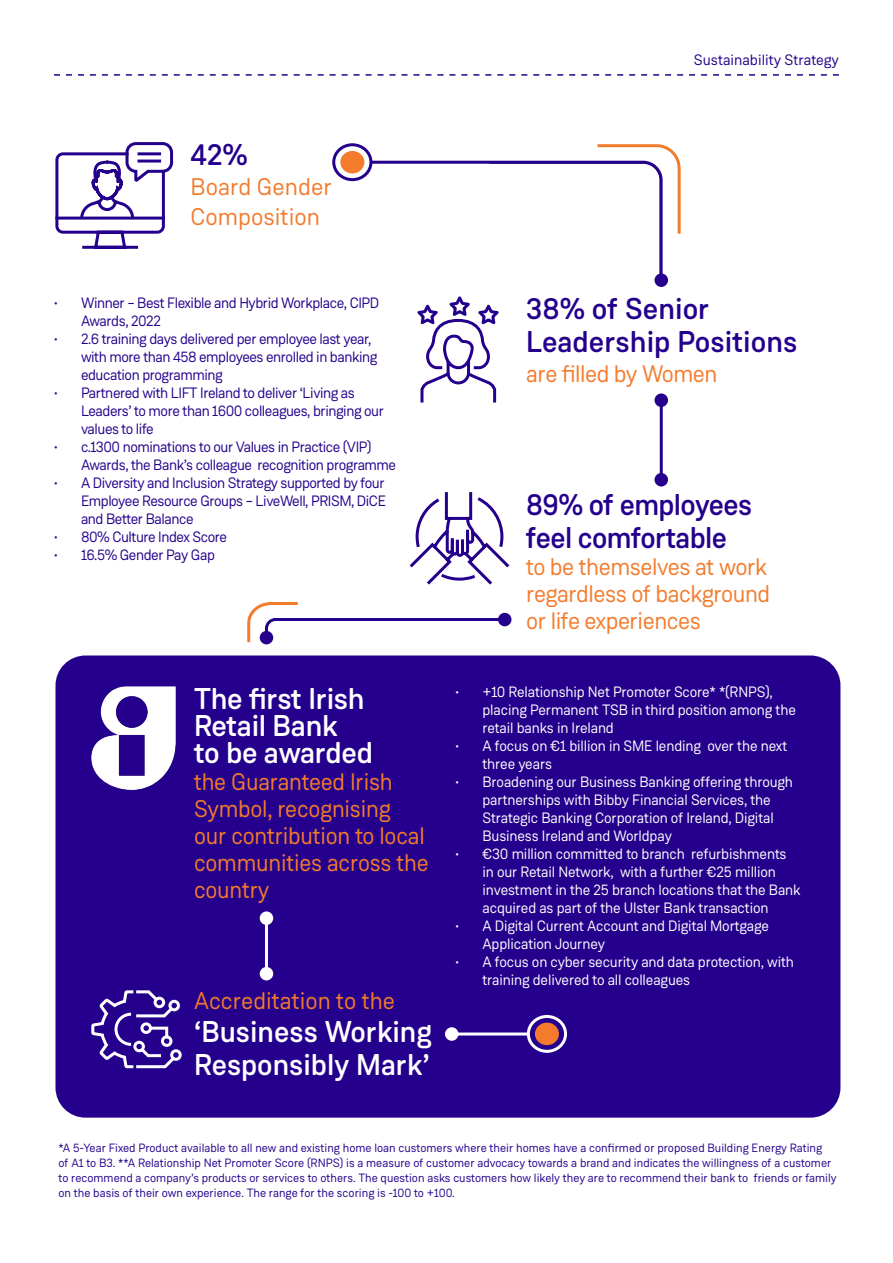
<style>
.page{position:relative;width:893px;height:1263px;background:#fff}
.page>*{position:absolute;margin:0;border:0;box-sizing:border-box;transform-origin:0 0}
.t1{font:500 30px/27px "Weissenhof Grotesk";letter-spacing:-.01em;color:#fff}
.t2{font:500 30px/33px "Weissenhof Grotesk";letter-spacing:-.015em;color:#24008c}
.t3{font:24px/27px "Weissenhof Grotesk";letter-spacing:-.01em;color:#f47b2c}
.t4{font:15px/18px "Weissenhof Grotesk";letter-spacing:-.01em;color:#fff}
.t5{font:15px/18px "Weissenhof Grotesk";letter-spacing:-.03em;color:#24008c}
.t6{font:15px "Weissenhof Grotesk";color:#24008c}
.t7{font:12px/15px "Weissenhof Grotesk";color:#24008c}
</style>
<div class="page">
<svg style="left:54px;top:74px;width:785px;height:2px"></svg>
<div style="left:340px;top:151px;width:24px;height:22px;background:#f47b2c;border-radius:50%"></div>
<div style="left:332px;top:143px;width:40px;height:38px;border:3px solid #24008c;border-radius:50%"></div>
<div style="left:56px;top:655px;width:784px;height:463px;background:#24008c;border-radius:30px"></div>
<hr style="left:265px;top:918px;width:3px;height:54px;background:#fff">
<div style="left:260px;top:967px;width:13px;height:13px;background:#fff;border-radius:50%"></div>
<div style="left:260px;top:911px;width:13px;height:14px;background:#fff;border-radius:50%"></div>
<hr style="left:660px;top:402px;width:3px;height:75px;background:#24008c">
<div style="left:654px;top:473px;width:14px;height:13px;background:#24008c;border-radius:50%"></div>
<div style="left:654px;top:393px;width:14px;height:14px;background:#24008c;border-radius:50%"></div>
<div style="left:498px;top:613px;width:13px;height:13px;background:#24008c;border-radius:50%"></div>
<svg style="left:247px;top:602px;width:261px;height:43px"></svg>
<div style="left:535px;top:1023px;width:24px;height:22px;background:#f47b2c;border-radius:50%"></div>
<div style="left:527px;top:1015px;width:40px;height:38px;border:3px solid #fff;border-radius:50%"></div>
<div style="left:445px;top:1027px;width:13px;height:14px;background:#fff;border-radius:50%"></div>
<hr style="left:453px;top:1032px;width:76px;height:3px;background:#fff">
<svg style="left:55px;top:142px;width:119px;height:107px"></svg>
<svg style="left:368px;top:144px;width:313px;height:261px"></svg>
<svg style="left:409px;top:492px;width:101px;height:93px"></svg>
<svg style="left:91px;top:990px;width:91px;height:79px"></svg>
<img style="left:91px;top:686px;width:85px;height:103px">
<p class="t6" style="left:694px;top:51px;width:147px">Sustainability Strategy</p>
<h1 class="t2" style="left:190px;top:138px;width:59px">42%</h1>
<h2 class="t3" style="left:190px;top:171px;width:143px;line-height:30px">Board Gender<br>Composition</h2>
<p class="t5" style="left:81px;top:294px;width:300px;text-indent:-27px">• Winner – Best Flexible and Hybrid Workplace, CIPD<br>Awards, 2022</p>
<p class="t5" style="left:81px;top:330px;width:298px;text-indent:-27px">• 2.6 training days delivered per employee last year, with more than 458 employees enrolled in banking education programming</p>
<p class="t5" style="left:81px;top:384px;width:304px;text-indent:-27px">• Partnered with LIFT Ireland to deliver ‘Living as<br>Leaders’ to more than 1600 colleagues, bringing our values to life</p>
<p class="t5" style="left:81px;top:438px;width:317px;text-indent:-27px">• c.1300 nominations to our Values in Practice (VIP)<br>Awards, the Bank’s colleague recognition programme</p>
<p class="t5" style="left:81px;top:474px;width:306px;text-align:justify;text-indent:-27px">• A Diversity and Inclusion Strategy supported by four Employee Resource Groups – LiveWell, PRISM, DiCE and Better Balance</p>
<p class="t5" style="left:54px;top:528px;width:175px">• 80% Culture Index Score</p>
<p class="t5" style="left:54px;top:546px;width:162px">• 16.5% Gender Pay Gap</p>
<h1 class="t1" style="left:194px;top:685px;width:181px">The first Irish<br>Retail Bank<br>to be awarded</h1>
<h2 class="t3" style="left:194px;top:768px;width:236px">the Guaranteed Irish<br>Symbol, recognising our contribution to local communities across the country</h2>
<h2 class="t3" style="left:194px;top:987px;width:202px">Accreditation to the</h2>
<h1 class="t1" style="left:194px;top:1015px;width:239px;line-height:33px">‘Business Working<br>Responsibly Mark’</h1>
<h1 class="t2" style="left:526px;top:292px;width:273px">38% of Senior<br>Leadership Positions</h1>
<h2 class="t3" style="left:526px;top:360px;width:193px">are filled by Women</h2>
<h1 class="t2" style="left:526px;top:488px;width:227px">89% of employees feel comfortable</h1>
<h2 class="t3" style="left:526px;top:553px;width:245px">to be themselves at work regardless of background or life experiences</h2>
<p class="t4" style="left:482px;top:683px;width:315px;text-indent:-27px">• +10 Relationship Net Promoter Score* *(RNPS), placing Permanent TSB in third position among the retail banks in Ireland</p>
<p class="t4" style="left:482px;top:737px;width:306px;text-indent:-27px">• A focus on €1 billion in SME lending over the next three years</p>
<p class="t4" style="left:482px;top:773px;width:312px;text-indent:-27px">• Broadening our Business Banking offering through partnerships with Bibby Financial Services, the Strategic Banking Corporation of Ireland, Digital Business Ireland and Worldpay</p>
<p class="t4" style="left:482px;top:845px;width:320px;text-indent:-27px">• €30 million committed to branch refurbishments in our Retail Network, with a further €25 million investment in the 25 branch locations that the Bank acquired as part of the Ulster Bank transaction</p>
<p class="t4" style="left:482px;top:917px;width:288px;text-indent:-27px">• A Digital Current Account and Digital Mortgage<br>Application Journey</p>
<p class="t4" style="left:482px;top:953px;width:313px;text-indent:-27px">• A focus on cyber security and data protection, with training delivered to all colleagues</p>
<p class="t7" style="left:58px;top:1140px;width:780px">*A 5-Year Fixed Product available to all new and existing home loan customers where their homes have a confirmed or proposed Building Energy Rating<br>of A1 to B3. **A Relationship Net Promoter Score (RNPS) is a measure of customer advocacy towards a brand and indicates the willingness of a customer to recommend a company’s products or services to others. The question asks customers how likely they are to recommend their bank to friends or family on the basis of their own experience. The range for the scoring is -100 to +100.</p>
</div>
